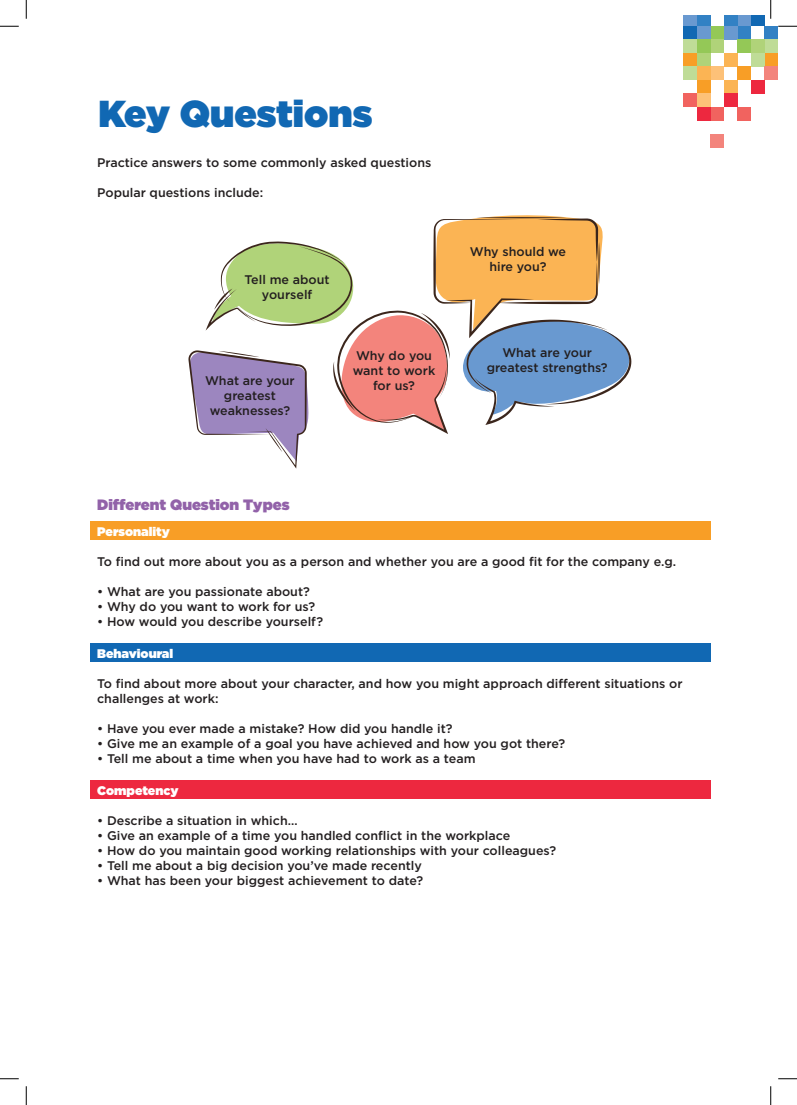
<style>
.page{position:relative;width:797px;height:1105px;background:#fff}
.page>*{position:absolute;margin:0;border:0;box-sizing:border-box;transform-origin:0 0}
.Titles{font:900 37.5px "Gotham";color:#1168b3}
.Body{font:900 15px "Gotham";color:#9262a9}
.Body-2{font:500 12.5px/15px "Gotham";color:#231f20}
.Body-3{font:900 12.5px "Gotham";color:#fff}
</style>
<div class="page">
<div style="left:750px;top:16px;width:14px;height:10px;background:#1168b3"></div>
<div style="left:737px;top:16px;width:13px;height:10px;background:#6999d0"></div>
<div style="left:724px;top:16px;width:13px;height:10px;background:#3281c4"></div>
<div style="left:697px;top:16px;width:13px;height:10px;background:#3281c4"></div>
<div style="left:683px;top:16px;width:14px;height:10px;background:#6999d0"></div>
<div style="left:764px;top:26px;width:13px;height:13px;background:#3281c4"></div>
<div style="left:737px;top:26px;width:13px;height:13px;background:#3281c4"></div>
<div style="left:724px;top:26px;width:13px;height:13px;background:#6999d0"></div>
<div style="left:710px;top:26px;width:14px;height:13px;background:#94c857"></div>
<div style="left:697px;top:26px;width:13px;height:13px;background:#6999d0"></div>
<div style="left:683px;top:26px;width:14px;height:13px;background:#1168b3"></div>
<div style="left:764px;top:39px;width:13px;height:14px;background:#bfdc97"></div>
<div style="left:750px;top:39px;width:14px;height:14px;background:#b0d379"></div>
<div style="left:737px;top:39px;width:13px;height:14px;background:#94c857"></div>
<div style="left:710px;top:39px;width:14px;height:14px;background:#b0d379"></div>
<div style="left:697px;top:39px;width:13px;height:14px;background:#94c857"></div>
<div style="left:683px;top:39px;width:14px;height:14px;background:#bfdc97"></div>
<div style="left:764px;top:53px;width:13px;height:13px;background:#f89e26"></div>
<div style="left:750px;top:53px;width:14px;height:13px;background:#bfdc97"></div>
<div style="left:724px;top:53px;width:13px;height:13px;background:#fbb454"></div>
<div style="left:697px;top:53px;width:13px;height:13px;background:#b0d379"></div>
<div style="left:683px;top:53px;width:14px;height:13px;background:#f89e26"></div>
<div style="left:764px;top:66px;width:13px;height:14px;background:#f3847c"></div>
<div style="left:737px;top:66px;width:13px;height:14px;background:#f89e26"></div>
<div style="left:710px;top:66px;width:14px;height:14px;background:#fdc178"></div>
<div style="left:697px;top:66px;width:13px;height:14px;background:#fbb454"></div>
<div style="left:683px;top:66px;width:14px;height:14px;background:#bfdc97"></div>
<div style="left:750px;top:80px;width:14px;height:13px;background:#ed283f"></div>
<div style="left:724px;top:80px;width:13px;height:13px;background:#fbb454"></div>
<div style="left:697px;top:80px;width:13px;height:13px;background:#f89e26"></div>
<div style="left:724px;top:93px;width:13px;height:14px;background:#ed283f"></div>
<div style="left:697px;top:93px;width:13px;height:14px;background:#fdc178"></div>
<div style="left:683px;top:93px;width:14px;height:14px;background:#f1635f"></div>
<div style="left:737px;top:107px;width:13px;height:13px;background:#f1635f"></div>
<div style="left:710px;top:107px;width:14px;height:13px;background:#f1635f"></div>
<div style="left:697px;top:107px;width:13px;height:13px;background:#ed283f"></div>
<div style="left:710px;top:134px;width:14px;height:13px;background:#f3847c"></div>
<div style="left:91px;top:521px;width:620px;height:19px;background:#f89e26"></div>
<div style="left:91px;top:643px;width:620px;height:19px;background:#1168b3"></div>
<div style="left:91px;top:780px;width:620px;height:19px;background:#ed283f"></div>
<svg style="left:188px;top:215px;width:443px;height:254px"></svg>
<svg style="left:0;top:25px;width:19px;height:2px"></svg>
<svg style="left:778px;top:25px;width:19px;height:2px"></svg>
<svg style="left:0;top:1078px;width:19px;height:1px"></svg>
<svg style="left:778px;top:1078px;width:19px;height:1px"></svg>
<svg style="left:25px;top:0;width:2px;height:19px"></svg>
<svg style="left:25px;top:1086px;width:2px;height:19px"></svg>
<svg style="left:770px;top:0;width:1px;height:19px"></svg>
<svg style="left:770px;top:1086px;width:1px;height:19px"></svg>
<p class="Titles" style="left:98px;top:87px;width:275px">Key Questions</p>
<p class="Body-2" style="left:97px;top:155px;width:336px">Practice answers to some commonly asked questions</p>
<p class="Body-2" style="left:97px;top:185px;width:168px">Popular questions include:</p>
<p class="Body-2" style="left:244px;top:271px;width:87px;text-align:center">Tell me about yourself</p>
<p class="Body-2" style="left:205px;top:373px;width:91px">What are your</p>
<p class="Body-2" style="left:224px;top:388px;width:53px">greatest</p>
<p class="Body-2" style="left:210px;top:403px;width:82px">weaknesses?</p>
<p class="Body-2" style="left:356px;top:348px;width:77px">Why do you</p>
<p class="Body-2" style="left:353px;top:363px;width:84px">want to work</p>
<p class="Body-2" style="left:373px;top:378px;width:44px">for us?</p>
<p class="Body-2" style="left:470px;top:244px;width:98px">Why should we</p>
<p class="Body-2" style="left:489px;top:259px;width:59px">hire you?</p>
<p class="Body-2" style="left:502px;top:345px;width:91px">What are your</p>
<p class="Body-2" style="left:486px;top:360px;width:122px">greatest strengths?</p>
<p class="Body" style="left:97px;top:494px;width:194px">Different Question Types</p>
<p class="Body-3" style="left:97px;top:522px;width:74px">Personality</p>
<p class="Body-2" style="left:97px;top:554px;width:580px">To find out more about you as a person and whether you are a good fit for the company e.g.</p>
<p class="Body-2" style="left:97px;top:584px;width:214px">• What are you passionate about?</p>
<p class="Body-2" style="left:97px;top:599px;width:219px">• Why do you want to work for us?</p>
<p class="Body-2" style="left:97px;top:614px;width:227px">• How would you describe yourself?</p>
<p class="Body-3" style="left:97px;top:644px;width:78px">Behavioural</p>
<p class="Body-2" style="left:97px;top:675px;width:587px">To find about more about your character, and how you might approach different situations or challenges at work:</p>
<p class="Body-2" style="left:97px;top:720px;width:357px">• Have you ever made a mistake? How did you handle it?</p>
<p class="Body-2" style="left:97px;top:735px;width:469px">• Give me an example of a goal you have achieved and how you got there?</p>
<p class="Body-2" style="left:97px;top:750px;width:380px">• Tell me about a time when you have had to work as a team</p>
<p class="Body-3" style="left:97px;top:781px;width:83px">Competency</p>
<p class="Body-2" style="left:97px;top:812px;width:202px">• Describe a situation in which…</p>
<p class="Body-2" style="left:97px;top:827px;width:414px">• Give an example of a time you handled conflict in the workplace</p>
<p class="Body-2" style="left:97px;top:842px;width:460px">• How do you maintain good working relationships with your colleagues?</p>
<p class="Body-2" style="left:97px;top:857px;width:326px">• Tell me about a big decision you’ve made recently</p>
<p class="Body-2" style="left:97px;top:872px;width:327px">• What has been your biggest achievement to date?</p>
</div>
